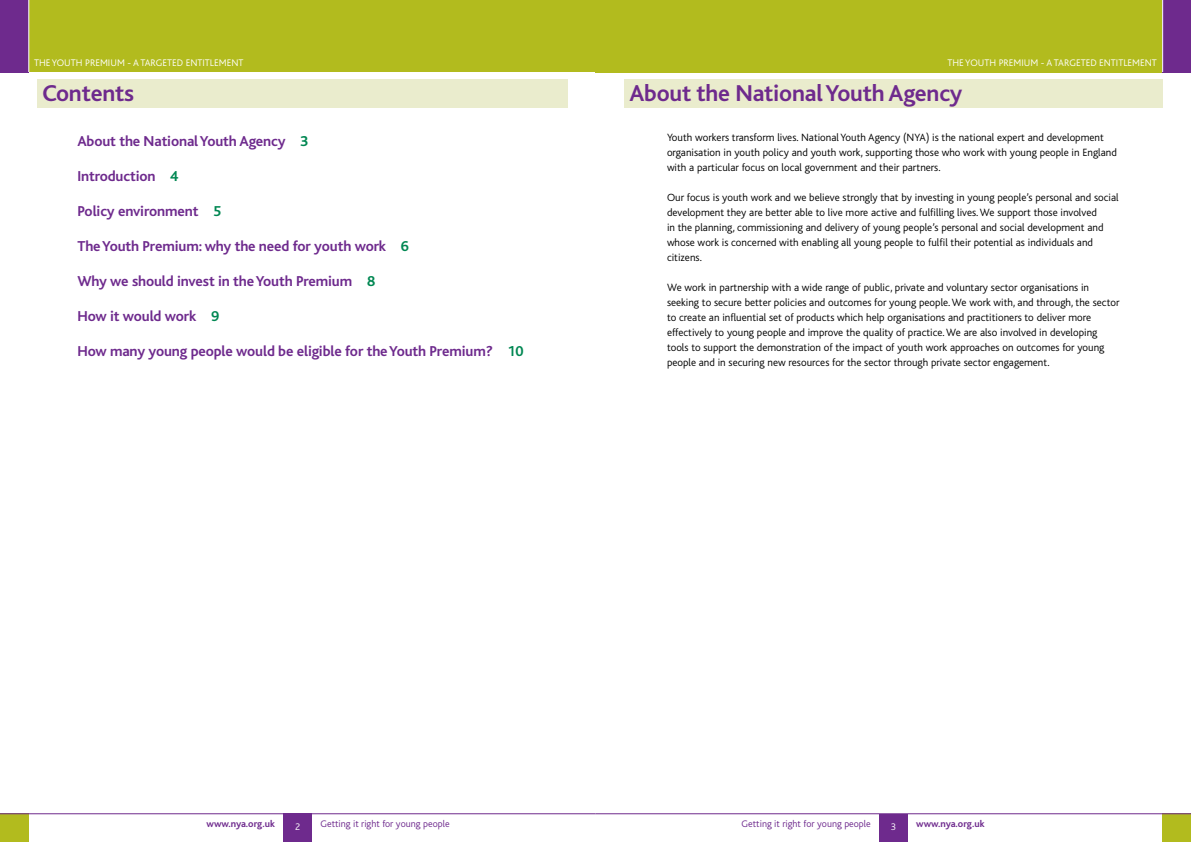
<style>
.page{position:relative;width:1191px;height:842px;background:#fff}
.page>*{position:absolute;margin:0;border:0;box-sizing:border-box;transform-origin:0 0}
.t1{font:700 24px "Bliss Icelandic";letter-spacing:-.01em;color:#6e2a8d}
.t2{font:700 15px "Bliss Icelandic";letter-spacing:-.01em;color:#6e2a8d}
.t3{font:300 11px/15px "Bliss Icelandic";color:#000}
.t4{font:300 10px "Bliss Icelandic";color:#fff}
.t5{font:300 10px "Bliss Icelandic";color:#6e2a8d}
.t6{font:700 10px "Bliss Icelandic";color:#6e2a8d}
.s1{color:#008752}
</style>
<div class="page">
<div style="left:0;top:0;width:595px;height:72px;background:#b2bb1e"></div>
<div style="left:0;top:0;width:28px;height:72px;background:#6e2a8d"></div>
<div style="left:0;top:813px;width:28px;height:29px;background:#b2bb1e"></div>
<hr style="left:28px;top:0;width:1px;height:72px;background:#fff">
<div style="left:595px;top:0;width:596px;height:72px;background:#b2bb1e"></div>
<div style="left:1162px;top:0;width:29px;height:72px;background:#6e2a8d"></div>
<div style="left:1162px;top:813px;width:29px;height:29px;background:#b2bb1e"></div>
<hr style="left:1162px;top:0;width:1px;height:72px;background:#fff">
<div style="left:283px;top:814px;width:29px;height:28px;background:#6e2a8d"></div>
<div style="left:879px;top:814px;width:28px;height:28px;background:#6e2a8d"></div>
<div style="left:37px;top:79px;width:530px;height:29px;background:#eaeccd"></div>
<div style="left:624px;top:79px;width:538px;height:29px;background:#eaeccd"></div>
<hr style="left:595px;top:813px;width:596px;height:1px;background:#6e2a8d">
<hr style="left:0;top:813px;width:595px;height:1px;background:#6e2a8d">
<p class="t4" style="left:34px;top:58px;width:211px">THE YOUTH PREMIUM - A TARGETED ENTITLEMENT</p>
<p class="t4" style="left:947px;top:58px;width:211px">THE YOUTH PREMIUM - A TARGETED ENTITLEMENT</p>
<h1 class="t1" style="left:43px;top:80px;width:93px">Contents</h1>
<h2 class="t2" style="left:77px;top:133px;width:232px">About the National Youth Agency <span class="s1">3</span></h2>
<h2 class="t2" style="left:77px;top:168px;width:102px">Introduction <span class="s1">4</span></h2>
<h2 class="t2" style="left:77px;top:203px;width:145px">Policy environment <span class="s1">5</span></h2>
<h2 class="t2" style="left:77px;top:238px;width:333px">The Youth Premium: why the need for youth work <span class="s1">6</span></h2>
<h2 class="t2" style="left:77px;top:273px;width:299px">Why we should invest in the Youth Premium <span class="s1">8</span></h2>
<h2 class="t2" style="left:77px;top:308px;width:143px">How it would work <span class="s1">9</span></h2>
<h2 class="t2" style="left:77px;top:343px;width:448px">How many young people would be eligible for the Youth Premium? <span class="s1">10</span></h2>
<h1 class="t1" style="left:629px;top:80px;width:334px">About the National Youth Agency</h1>
<p class="t3" style="left:667px;top:130px;width:451px">Youth workers transform lives. National Youth Agency (NYA) is the national expert and development organisation in youth policy and youth work, supporting those who work with young people in England with a particular focus on local government and their partners.</p>
<p class="t3" style="left:667px;top:190px;width:453px">Our focus is youth work and we believe strongly that by investing in young people’s personal and social development they are better able to live more active and fulfilling lives. We support those involved<br>in the planning, commissioning and delivery of young people’s personal and social development and whose work is concerned with enabling all young people to fulfil their potential as individuals and citizens.</p>
<p class="t3" style="left:667px;top:280px;width:454px">We work in partnership with a wide range of public, private and voluntary sector organisations in seeking to secure better policies and outcomes for young people. We work with, and through, the sector to create an influential set of products which help organisations and practitioners to deliver more effectively to young people and improve the quality of practice. We are also involved in developing tools to support the demonstration of the impact of youth work approaches on outcomes for young people and in securing new resources for the sector through private sector engagement.</p>
<p class="t6" style="left:206px;top:818px;width:70px">www.nya.org.uk</p>
<p class="t5" style="left:320px;top:818px;width:131px">Getting it right for young people</p>
<p class="t4" style="left:891px;top:822px;width:7px">3</p>
<p class="t5" style="left:741px;top:818px;width:131px">Getting it right for young people</p>
<p class="t6" style="left:916px;top:818px;width:70px">www.nya.org.uk</p>
<p class="t4" style="left:295px;top:822px;width:7px">2</p>
</div>
